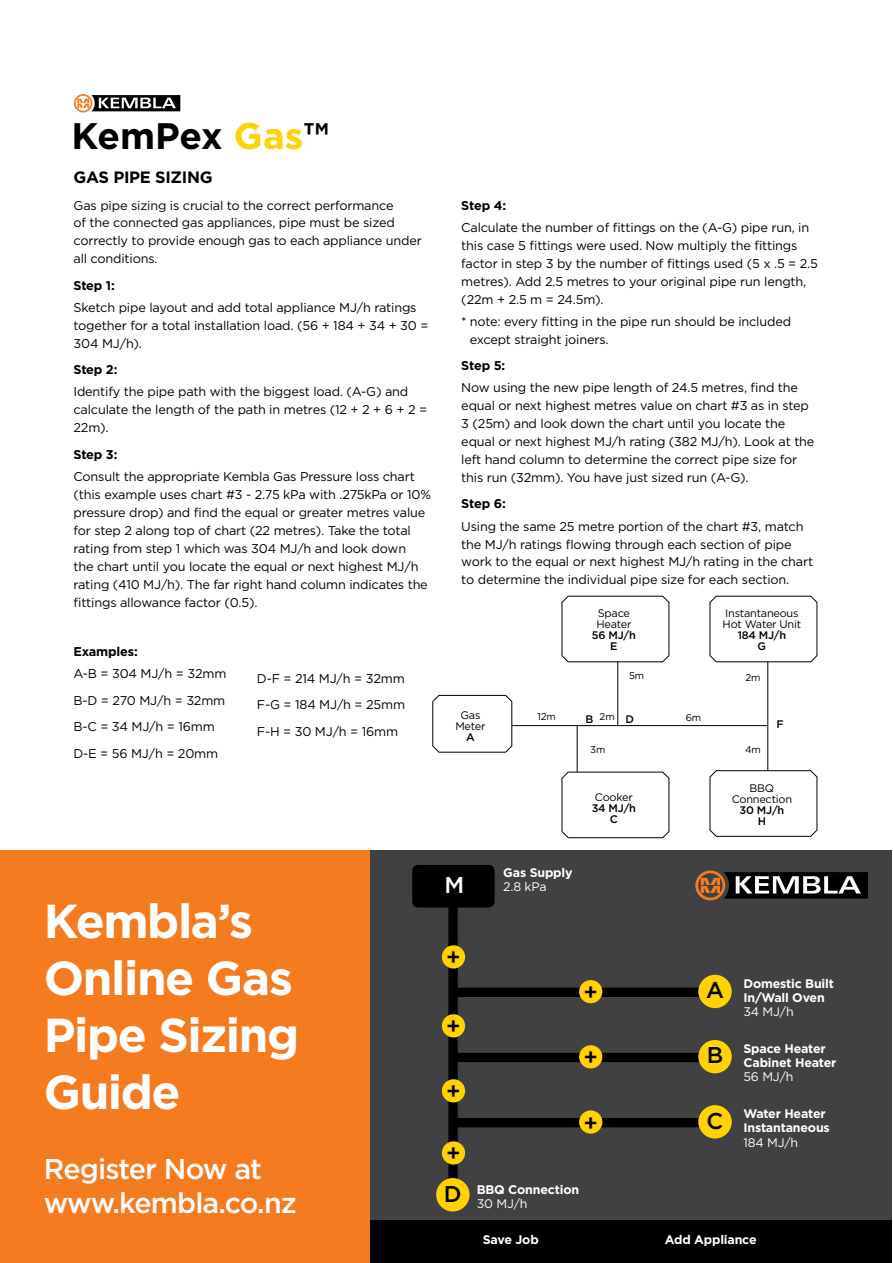
<style>
.page{position:relative;width:893px;height:1263px;background:#fff}
.page>*{position:absolute;margin:0;border:0;box-sizing:border-box;transform-origin:0 0}
.t1{font:700 47.55px/57.2px "Gotham";letter-spacing:-.03em;color:#fff}
.t2{font:700 36.9px "Gotham";color:#000}
.t3{font:500 28.5px/34.3px "Gotham";letter-spacing:-.03em;color:#fff}
.t4{font:500 22.8px "Gotham";color:#000}
.t5{font:500 22.8px "Gotham";color:#fff}
.t6{font:700 16.5px "Gotham";letter-spacing:-.02em;color:#000}
.t7{font:12.75px/18px "Gotham";letter-spacing:-.015em;color:#000}
.t8{font:700 12.75px "Gotham";letter-spacing:-.02em;color:#000}
.t9{font:700 12.45px/14.1px "Gotham";letter-spacing:-.015em;color:#fff}
.t10{font:12.45px "Gotham";letter-spacing:-.015em;color:#fff}
.t11{font:10.95px/10.9px "Gotham";letter-spacing:-.02em;color:#000}
.t12{font:500 10.95px/10.9px "Gotham";letter-spacing:-.02em;color:#000;text-align:center}
.t13{font:9.9px "Gotham";letter-spacing:-.02em;color:#000}
.s1{color:#ffd200}
</style>
<div class="page">
<svg style="left:561px;top:595px;width:108px;height:67px"></svg>
<svg style="left:709px;top:595px;width:108px;height:67px"></svg>
<svg style="left:709px;top:770px;width:108px;height:67px"></svg>
<svg style="left:561px;top:771px;width:108px;height:67px"></svg>
<svg style="left:432px;top:695px;width:80px;height:58px"></svg>
<hr style="left:512px;top:725px;width:256px;height:1px;background:#000">
<hr style="left:577px;top:725px;width:1px;height:47px;background:#000">
<hr style="left:617px;top:662px;width:1px;height:64px;background:#000">
<hr style="left:767px;top:662px;width:1px;height:108px;background:#000">
<svg style="left:74px;top:94px;width:106px;height:18px"></svg>
<div style="left:0;top:850px;width:370px;height:413px;background:#f47b20"></div>
<div style="left:370px;top:850px;width:521px;height:413px;background:#414042"></div>
<div style="left:412px;top:865px;width:83px;height:42px;background:#000;border-radius:6px"></div>
<div style="left:448px;top:903px;width:10px;height:280px;background:#000"></div>
<div style="left:442px;top:945px;width:23px;height:23px;background:#ffd200;border-radius:50%"></div>
<div style="left:442px;top:1014px;width:23px;height:23px;background:#ffd200;border-radius:50%"></div>
<div style="left:442px;top:1079px;width:23px;height:23px;background:#ffd200;border-radius:50%"></div>
<div style="left:442px;top:1141px;width:23px;height:23px;background:#ffd200;border-radius:50%"></div>
<div style="left:452px;top:988px;width:266px;height:9px;background:#000"></div>
<div style="left:579px;top:980px;width:23px;height:23px;background:#ffd200;border-radius:50%"></div>
<div style="left:698px;top:975px;width:34px;height:33px;background:#ffd200;border-radius:50%"></div>
<div style="left:436px;top:1178px;width:34px;height:33px;background:#ffd200;border-radius:50%"></div>
<div style="left:452px;top:1118px;width:266px;height:9px;background:#000"></div>
<div style="left:579px;top:1110px;width:23px;height:24px;background:#ffd200;border-radius:50%"></div>
<div style="left:698px;top:1105px;width:34px;height:33px;background:#ffd200;border-radius:50%"></div>
<div style="left:452px;top:1053px;width:266px;height:9px;background:#000"></div>
<div style="left:579px;top:1045px;width:23px;height:23px;background:#ffd200;border-radius:50%"></div>
<div style="left:698px;top:1040px;width:34px;height:33px;background:#ffd200;border-radius:50%"></div>
<div style="left:370px;top:1221px;width:521px;height:42px;background:#000"></div>
<svg style="left:695px;top:870px;width:173px;height:30px"></svg>
<h2 class="t2" style="left:72px;top:115px;width:259px">KemPex <span class="s1">Gas</span>™</h2>
<p class="t6" style="left:74px;top:168px;width:141px">GAS PIPE SIZING</p>
<p class="t7" style="left:74px;top:196px;width:350px">Gas pipe sizing is crucial to the correct performance<br>of the connected gas appliances, pipe must be sized correctly to provide enough gas to each appliance under all conditions.</p>
<p class="t8" style="left:74px;top:278px;width:43px">Step 1:</p>
<p class="t7" style="left:74px;top:298px;width:357px">Sketch pipe layout and add total appliance MJ/h ratings together for a total installation load. (56 + 184 + 34 + 30 =<br>304 MJ/h).</p>
<p class="t8" style="left:74px;top:362px;width:45px">Step 2:</p>
<p class="t7" style="left:74px;top:383px;width:355px">Identify the pipe path with the biggest load. (A-G) and calculate the length of the path in metres (12 + 2 + 6 + 2 =<br>22m).</p>
<p class="t8" style="left:74px;top:447px;width:45px">Step 3:</p>
<p class="t7" style="left:74px;top:467px;width:359px">Consult the appropriate Kembla Gas Pressure loss chart (this example uses chart #3 - 2.75 kPa with .275kPa or 10% pressure drop) and find the equal or greater metres value for step 2 along top of chart (22 metres). Take the total rating from step 1 which was 304 MJ/h and look down<br>the chart until you locate the equal or next highest MJ/h rating (410 MJ/h). The far right hand column indicates the fittings allowance factor (0.5).</p>
<p class="t8" style="left:74px;top:644px;width:66px">Examples:</p>
<p class="t7" style="left:74px;top:660px;width:154px;line-height:26.4px">A-B = 304 MJ/h = 32mm<br>B-D = 270 MJ/h = 32mm<br>B-C = 34 MJ/h = 16mm<br>D-E = 56 MJ/h = 20mm</p>
<p class="t7" style="left:257px;top:665px;width:150px;line-height:26.4px;text-align:justify">D-F = 214 MJ/h = 32mm F-G = 184 MJ/h = 25mm F-H = 30 MJ/h = 16mm</p>
<p class="t8" style="left:461px;top:198px;width:46px">Step 4:</p>
<p class="t7" style="left:461px;top:218px;width:358px">Calculate the number of fittings on the (A-G) pipe run, in this case 5 fittings were used. Now multiply the fittings factor in step 3 by the number of fittings used (5 x .5 = 2.5 metres). Add 2.5 metres to your original pipe run length, (22m + 2.5 m = 24.5m).</p>
<p class="t7" style="left:470px;top:312px;width:323px;text-indent:-8px">* note: every fitting in the pipe run should be included except straight joiners.</p>
<p class="t8" style="left:461px;top:358px;width:46px">Step 5:</p>
<p class="t7" style="left:461px;top:378px;width:355px">Now using the new pipe length of 24.5 metres, find the equal or next highest metres value on chart #3 as in step 3 (25m) and look down the chart until you locate the equal or next highest MJ/h rating (382 MJ/h). Look at the left hand column to determine the correct pipe size for this run (32mm). You have just sized run (A-G).</p>
<p class="t8" style="left:461px;top:496px;width:46px">Step 6:</p>
<p class="t7" style="left:461px;top:517px;width:353px">Using the same 25 metre portion of the chart #3, match the MJ/h ratings flowing through each section of pipe work to the equal or next highest MJ/h rating in the chart to determine the individual pipe size for each section.</p>
<p class="t11" style="left:596px;top:608px;width:37px">Space<br>Heater</p>
<p class="t12" style="left:592px;top:630px;width:46px">56 MJ/h<br>E</p>
<p class="t11" style="left:723px;top:608px;width:80px">Instantaneous<br>Hot Water Unit</p>
<p class="t12" style="left:738px;top:630px;width:50px">184 MJ/h<br>G</p>
<p class="t11" style="left:455px;top:709px;width:32px;text-align:center">Gas<br>Meter</p>
<p class="t12" style="left:466px;top:731px;width:10px">A</p>
<p class="t13" style="left:537px;top:711px;width:20px">12m</p>
<p class="t13" style="left:629px;top:670px;width:17px">5m</p>
<p class="t13" style="left:600px;top:711px;width:17px">2m</p>
<p class="t13" style="left:590px;top:744px;width:17px">3m</p>
<p class="t12" style="left:585px;top:713px;width:9px">B</p>
<p class="t12" style="left:625px;top:713px;width:10px">D</p>
<p class="t11" style="left:595px;top:791px;width:39px">Cooker</p>
<p class="t12" style="left:592px;top:802px;width:46px">34 MJ/h<br>C</p>
<p class="t13" style="left:686px;top:711px;width:17px">6m</p>
<p class="t13" style="left:745px;top:672px;width:17px">2m</p>
<p class="t13" style="left:745px;top:744px;width:17px">4m</p>
<p class="t12" style="left:776px;top:718px;width:9px">F</p>
<p class="t11" style="left:732px;top:782px;width:62px;text-align:center">BBQ<br>Connection</p>
<p class="t12" style="left:740px;top:804px;width:46px">30 MJ/h<br>H</p>
<h1 class="t1" style="left:44px;top:891px;width:257px">Kembla’s<br>Online Gas<br>Pipe Sizing<br>Guide</h1>
<h3 class="t3" style="left:44px;top:1151px;width:255px">Register Now at www.kembla.co.nz</h3>
<h3 class="t5" style="left:445px;top:872px;width:21px">M</h3>
<p class="t9" style="left:503px;top:865px;width:71px">Gas Supply</p>
<p class="t10" style="left:503px;top:880px;width:45px">2.8 kPa</p>
<h3 class="t4" style="left:446px;top:944px;width:16px">+</h3>
<h3 class="t4" style="left:446px;top:1013px;width:16px">+</h3>
<h3 class="t4" style="left:446px;top:1078px;width:16px">+</h3>
<h3 class="t4" style="left:446px;top:1140px;width:16px">+</h3>
<h3 class="t4" style="left:444px;top:1180px;width:19px">D</h3>
<h3 class="t4" style="left:583px;top:979px;width:16px">+</h3>
<h3 class="t4" style="left:706px;top:977px;width:20px">A</h3>
<p class="t9" style="left:743px;top:976px;width:92px">Domestic Built<br>In/Wall Oven</p>
<p class="t10" style="left:743px;top:1005px;width:52px">34 MJ/h</p>
<h3 class="t4" style="left:583px;top:1044px;width:16px">+</h3>
<h3 class="t4" style="left:707px;top:1042px;width:18px">B</h3>
<p class="t9" style="left:743px;top:1041px;width:94px">Space Heater<br>Cabinet Heater</p>
<p class="t10" style="left:743px;top:1070px;width:52px">56 MJ/h</p>
<h3 class="t4" style="left:583px;top:1109px;width:16px">+</h3>
<h3 class="t4" style="left:707px;top:1107px;width:18px">C</h3>
<p class="t9" style="left:743px;top:1106px;width:88px">Water Heater<br>Instantaneous</p>
<p class="t10" style="left:743px;top:1135px;width:56px">184 MJ/h</p>
<p class="t9" style="left:477px;top:1182px;width:104px">BBQ Connection</p>
<p class="t10" style="left:477px;top:1196px;width:52px">30 MJ/h</p>
<p class="t9" style="left:483px;top:1232px;width:57px">Save Job</p>
<p class="t9" style="left:665px;top:1232px;width:93px">Add Appliance</p>
</div>
